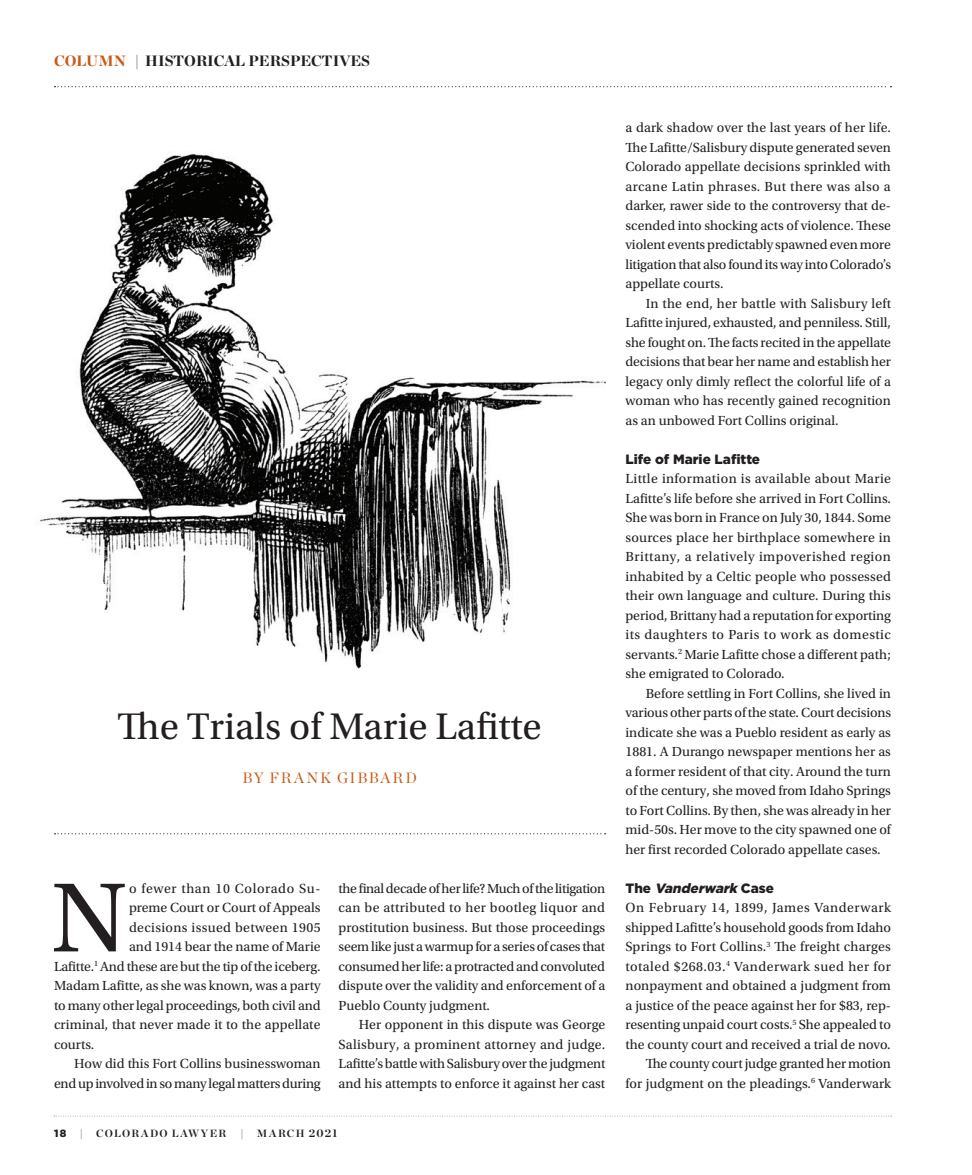
<style>
.page{position:relative;width:972px;height:1175px;background:#fff}
.page>*{position:absolute;margin:0;border:0;box-sizing:border-box;transform-origin:0 0}
.Body_IntroPar{font:103.5px "Utopia Std";color:#231f20}
.Headline{font:39px "Utopia Std";color:#231f20}
.t1{font:900 15px "Chronicle Display";color:#231f20}
.t2{font:900 15px "Chronicle Display";color:#c85b18}
.Byline{font:15px "Chronicle Display";letter-spacing:.115em;color:#c85b18}
.Body_Text{font:13.8px/19.5px "Utopia Std";color:#231f20;text-align:justify}
.Body_IntroPar-2{font:13.8px "Utopia Std";color:#231f20}
.Body_IntroPar-3{font:13.8px "Utopia Std";letter-spacing:.025em;color:#231f20}
.Body_IntroPar-4{font:13.8px "Utopia Std";letter-spacing:.045em;color:#231f20}
.Body_Subhead{font:900 13.5px "Gotham";color:#231f20}
.Body_Subhead-2{font:italic 900 13.5px "Gotham";color:#231f20}
.t3{font:700 10.5px "Chronicle Display";letter-spacing:.12em;color:#231f20}
.t4{font:900 10.5px "Gotham";color:#231f20}
.s1{color:#231f20}
.s2{color:#c85b18}
.s3{font-size:11.25px}
.s4{font-style:normal}
</style>
<div class="page">
<svg style="left:54px;top:1115px;width:838px;height:1px"></svg>
<svg style="left:55px;top:86px;width:836px;height:1px"></svg>
<svg style="left:55px;top:833px;width:551px;height:1px"></svg>
<img style="left:40px;top:153px;width:565px;height:516px">
<p class="t2" style="left:54px;top:48px;width:226px">DEPARTMENT <span class="s1">| SUB TITLE</span></p>
<p class="t1" style="left:54px;top:48px;width:318px"><span class="s2">COLUMN</span> | HISTORICAL PERSPECTIVES</p>
<p class="Headline" style="left:118px;top:705px;width:426px">The Trials of Marie Lafitte</p>
<p class="Byline" style="left:242px;top:766px;width:176px">BY FRANK GIBBARD</p>
<p class="Body_IntroPar" style="left:51px;top:862px;width:77px">N</p>
<p class="Body_IntroPar-4" style="left:129px;top:881px;width:193px">o fewer than 10 Colorado Su-</p>
<p class="Body_IntroPar-2" style="left:129px;top:900px;width:193px">preme Court or Court of Appeals</p>
<p class="Body_IntroPar-3" style="left:129px;top:920px;width:193px">decisions issued between 1905</p>
<p class="Body_IntroPar-2" style="left:129px;top:939px;width:193px">and 1914 bear the name of Marie</p>
<p class="Body_IntroPar-2" style="left:54px;top:959px;width:268px">Lafitte.<sup>1</sup> And these are but the tip of the iceberg.</p>
<p class="Body_IntroPar-2" style="left:54px;top:978px;width:268px">Madam Lafitte, as she was known, was a party</p>
<p class="Body_IntroPar-2" style="left:54px;top:998px;width:268px">to many other legal proceedings, both civil and</p>
<p class="Body_IntroPar-2" style="left:54px;top:1017px;width:268px">criminal, that never made it to the appellate</p>
<p class="Body_IntroPar-2" style="left:54px;top:1037px;width:42px">courts.</p>
<p class="Body_Text" style="left:54px;top:1054px;width:268px;text-align:right">How did this Fort Collins businesswoman end up involved in so many legal matters during</p>
<p class="Body_Text" style="left:339px;top:879px;width:268px">the final decade of her life? Much of the litigation can be attributed to her bootleg liquor and prostitution business. But those proceedings seem like just a warmup for a series of cases that consumed her life: a protracted and convoluted dispute over the validity and enforcement of a Pueblo County judgment.</p>
<p class="Body_Text" style="left:339px;top:1015px;width:268px;text-indent:20px">Her opponent in this dispute was George Salisbury, a prominent attorney and judge.<br>Lafitte’s battle with Salisbury over the judgment and his attempts to enforce it against her cast</p>
<p class="t4" style="left:54px;top:1126px;width:14px">18</p>
<p class="t3" style="left:80px;top:1125px;width:5px">|</p>
<p class="t3" style="left:96px;top:1125px;width:132px">COLORADO LAWYER</p>
<p class="t3" style="left:240px;top:1125px;width:5px">|</p>
<p class="t3" style="left:257px;top:1125px;width:82px">MARCH <span class="s3">2021</span></p>
<p class="Body_Text" style="left:626px;top:118px;width:267px">a dark shadow over the last years of her life.<br>The Lafitte/Salisbury dispute generated seven Colorado appellate decisions sprinkled with arcane Latin phrases. But there was also a darker, rawer side to the controversy that de&shy;scended into shocking acts of violence. These violent events predictably spawned even more litigation that also found its way into Colorado’s appellate courts.</p>
<p class="Body_Text" style="left:626px;top:294px;width:267px;text-indent:20px">In the end, her battle with Salisbury left Lafitte injured, exhausted, and penniless. Still, she fought on. The facts recited in the appellate decisions that bear her name and establish her legacy only dimly reflect the colorful life of a woman who has recently gained recognition as an unbowed Fort Collins original.</p>
<p class="Body_Subhead" style="left:626px;top:449px;width:136px">Life of Marie Lafitte</p>
<p class="Body_Text" style="left:626px;top:469px;width:267px">Little information is available about Marie Lafitte’s life before she arrived in Fort Collins.<br>She was born in France on July 30, 1844. Some sources place her birthplace somewhere in Brittany, a relatively impoverished region inhabited by a Celtic people who possessed their own language and culture. During this period, Brittany had a reputation for exporting its daughters to Paris to work as domestic servants.<sup>2</sup> Marie Lafitte chose a different path; she emigrated to Colorado.</p>
<p class="Body_Text" style="left:626px;top:684px;width:267px;text-indent:20px">Before settling in Fort Collins, she lived in various other parts of the state. Court decisions indicate she was a Pueblo resident as early as 1881. A Durango newspaper mentions her as a former resident of that city. Around the turn of the century, she moved from Idaho Springs to Fort Collins. By then, she was already in her mid-50s. Her move to the city spawned one of her first recorded Colorado appellate cases.</p>
<p class="Body_Subhead-2" style="left:626px;top:878px;width:150px"><span class="s4">T h e</span> Vanderwark <span class="s4">C a s e</span></p>
<p class="Body_Text" style="left:626px;top:898px;width:267px">On February 14, 1899, James Vanderwark shipped Lafitte’s household goods from Idaho Springs to Fort Collins.<sup>3</sup> The freight charges totaled $268.03.<sup>4</sup> Vanderwark sued her for nonpayment and obtained a judgment from a justice of the peace against her for $83, rep&shy;resenting unpaid court costs.<sup>5</sup> She appealed to the county court and received a trial de novo.</p>
<p class="Body_Text" style="left:626px;top:1054px;width:267px;text-align:right">The county court judge granted her motion for judgment on the pleadings.<sup>6</sup> Vanderwark</p>
</div>
